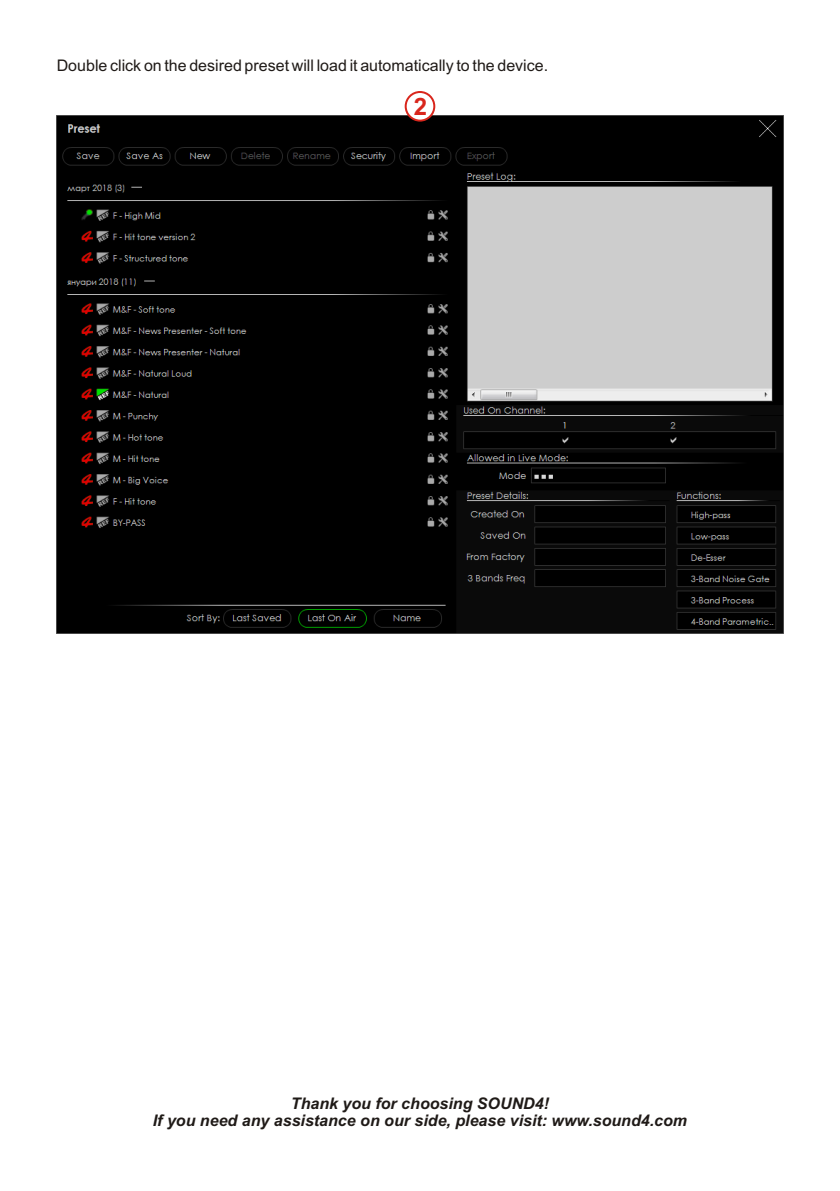
<style>
.page{position:relative;width:840px;height:1191px;background:#fff}
.page>*{position:absolute;margin:0;border:0;box-sizing:border-box;transform-origin:0 0}
.t1{font:700 24px "Arial";color:#d9261c}
.t2{font:italic 700 16px/17.8px "Arial";color:#1f1a17;text-align:center}
.t3{font:16px "Arial";color:#1f1a17}
</style>
<div class="page">
<img style="left:57px;top:116px;width:725px;height:517px">
<svg style="left:404px;top:91px;width:31px;height:31px"></svg>
<p class="t3" style="left:57px;top:60px;width:492px">Double click on the desired preset will load it automatically to the device.</p>
<h1 class="t1" style="left:413px;top:97px;width:15px">2</h1>
<p class="t2" style="left:153px;top:1095px;width:535px">Thank you for choosing SOUND4!<br>If you need any assistance on our side, please visit: www.sound4.com</p>
</div>
